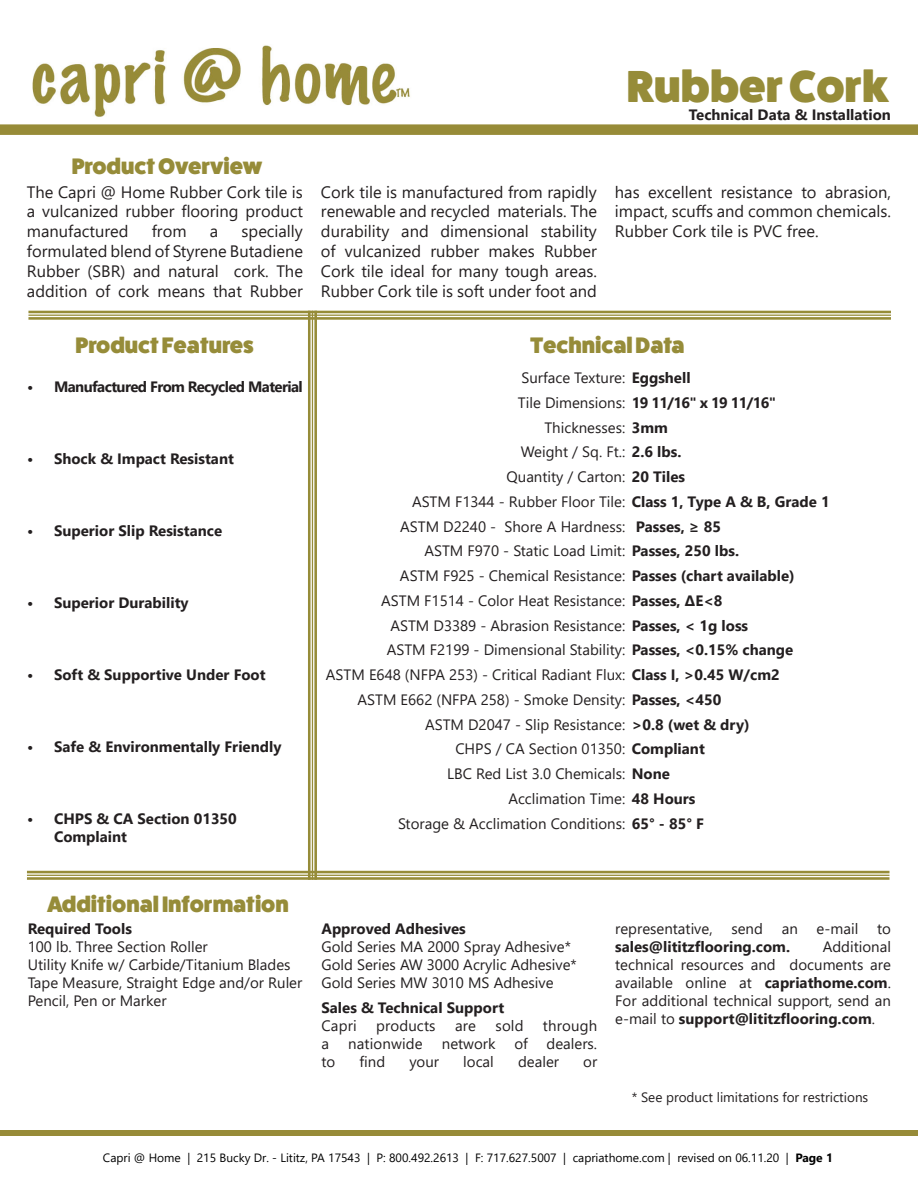
<style>
.page{position:relative;width:918px;height:1188px;background:#fff}
.page>*{position:absolute;margin:0;border:0;box-sizing:border-box;transform-origin:0 0}
.t1{font:800 45px "Fat Frank";color:#968c39}
.t2{font:800 22.5px "Fat Frank";color:#968c39}
.t3{font:16.5px/19.8px "Segoe UI";color:#231f20;text-align:justify}
.t4{font:15px/18px "Segoe UI";color:#231f20;text-align:justify}
.t5{font:700 15px/18px "Segoe UI";color:#231f20}
.t6{font:700 15px "Segoe UI";letter-spacing:-.04em;color:#231f20}
.t7{font:13.5px "Segoe UI";color:#231f20}
.t8{font:12px "Segoe UI";color:#000}
.s1{font-weight:700}
.s2{font-weight:400}
</style>
<div class="page">
<div style="left:0;top:124px;width:918px;height:11px;background:#978b38"></div>
<div style="left:0;top:1131px;width:918px;height:5px;background:#978b38"></div>
<img style="left:32px;top:45px;width:378px;height:72px">
<hr style="left:28px;top:311px;width:863px;height:2px;background:#968c39">
<hr style="left:28px;top:315px;width:863px;height:1px;background:#968c39">
<hr style="left:28px;top:317px;width:863px;height:3px;background:#968c39">
<hr style="left:27px;top:871px;width:862px;height:2px;background:#968c39">
<hr style="left:27px;top:875px;width:862px;height:1px;background:#968c39">
<hr style="left:27px;top:877px;width:862px;height:3px;background:#968c39">
<hr style="left:314px;top:311px;width:3px;height:569px;background:#968c39">
<hr style="left:312px;top:311px;width:1px;height:569px;background:#968c39">
<hr style="left:308px;top:311px;width:3px;height:569px;background:#968c39">
<h1 class="t1" style="left:627px;top:61px;width:264px">Rubber Cork</h1>
<p class="t2" style="left:72px;top:153px;width:192px">Product Overview</p>
<p class="t3" style="left:27px;top:180px;width:278px">The Capri @ Home Rubber Cork tile is a vulcanized rubber flooring product manufactured</p>
<p class="t3" style="left:152px;top:220px;width:36px">from</p>
<p class="t3" style="left:210px;top:220px;width:10px">a</p>
<p class="t3" style="left:27px;top:220px;width:278px;text-indent:215px">specially formulated blend of Styrene Butadiene Rubber (SBR) and natural cork. The addition of cork means that Rubber</p>
<p class="t2" style="left:76px;top:333px;width:180px">Product Features</p>
<p class="t6" style="left:27px;top:373px;width:277px">• Manufactured From Recycled Material</p>
<p class="t5" style="left:27px;top:449px;width:208px">• Shock &amp; Impact Resistant</p>
<p class="t5" style="left:27px;top:521px;width:197px">• Superior Slip Resistance</p>
<p class="t5" style="left:27px;top:593px;width:163px">• Superior Durability</p>
<p class="t5" style="left:27px;top:665px;width:240px">• Soft &amp; Supportive Under Foot</p>
<p class="t5" style="left:27px;top:737px;width:256px">• Safe &amp; Environmentally Friendly</p>
<p class="t5" style="left:54px;top:809px;width:184px;text-indent:-27px">• CHPS &amp; CA Section 01350<br>Complaint</p>
<p class="t5" style="left:689px;top:105px;width:204px">Technical Data &amp; Installation</p>
<p class="t3" style="left:321px;top:180px;width:278px">Cork tile is manufactured from rapidly renewable and recycled materials. The durability and dimensional stability of vulcanized rubber makes Rubber Cork tile ideal for many tough areas.<br>Rubber Cork tile is soft under foot and</p>
<p class="t3" style="left:615px;top:180px;width:278px">has excellent resistance to abrasion, impact, scuffs and common chemicals.<br>Rubber Cork tile is PVC free.</p>
<p class="t2" style="left:530px;top:333px;width:156px">Technical Data</p>
<p class="t4" style="left:521px;top:368px;width:171px">Surface Texture: <span class="s1">Eggshell</span></p>
<p class="t6" style="left:518px;top:389px;width:260px"><span class="s2">Tile Dimensions:</span> 19 11/16" x 19 11/16"</p>
<p class="t4" style="left:544px;top:417px;width:125px">Thicknesses: <span class="s1">3mm</span></p>
<p class="t4" style="left:521px;top:442px;width:162px">Weight / Sq. Ft.: <span class="s1">2.6 lbs.</span></p>
<p class="t4" style="left:507px;top:467px;width:180px">Quantity / Carton: <span class="s1">20 Tiles</span></p>
<p class="t4" style="left:412px;top:491px;width:419px">ASTM F1344 - Rubber Floor Tile: <span class="s1">Class 1, Type A &amp; B, Grade 1</span></p>
<p class="t4" style="left:400px;top:516px;width:227px">ASTM D2240 - Shore A Hardness:</p>
<p class="t4" style="left:424px;top:541px;width:316px">ASTM F970 - Static Load Limit: <span class="s1">Passes, 250 lbs.</span></p>
<p class="t4" style="left:400px;top:566px;width:396px">ASTM F925 - Chemical Resistance: <span class="s1">Passes (chart available)</span></p>
<p class="t4" style="left:381px;top:590px;width:343px">ASTM F1514 - Color Heat Resistance: <span class="s1">Passes, ∆E&lt;8</span></p>
<p class="t4" style="left:390px;top:615px;width:359px">ASTM D3389 - Abrasion Resistance: <span class="s1">Passes, &lt; 1g loss</span></p>
<p class="t4" style="left:387px;top:640px;width:408px">ASTM F2199 - Dimensional Stability: <span class="s1">Passes, &lt;0.15% change</span></p>
<p class="t4" style="left:326px;top:665px;width:455px">ASTM E648 (NFPA 253) - Critical Radiant Flux: <span class="s1">Class I, &gt;0.45 W/cm2</span></p>
<p class="t4" style="left:358px;top:689px;width:365px">ASTM E662 (NFPA 258) - Smoke Density: <span class="s1">Passes, &lt;450</span></p>
<p class="t4" style="left:425px;top:714px;width:326px">ASTM D2047 - Slip Resistance: <span class="s1">&gt;0.8 (wet &amp; dry)</span></p>
<p class="t4" style="left:455px;top:739px;width:251px">CHPS / CA Section 01350: <span class="s1">Compliant</span></p>
<p class="t4" style="left:447px;top:764px;width:224px">LBC Red List 3.0 Chemicals: <span class="s1">None</span></p>
<p class="t4" style="left:508px;top:788px;width:189px">Acclimation Time: <span class="s1">48 Hours</span></p>
<p class="t4" style="left:398px;top:813px;width:307px">Storage &amp; Acclimation Conditions: <span class="s1">65° - 85° F</span></p>
<p class="t5" style="left:636px;top:516px;width:87px">Passes, ≥ 85</p>
<p class="t2" style="left:48px;top:892px;width:243px">Additional Information</p>
<p class="t5" style="left:28px;top:918px;width:106px">Required Tools</p>
<p class="t4" style="left:28px;top:936px;width:182px">100 lb. Three Section Roller</p>
<p class="t4" style="left:28px;top:954px;width:264px">Utility Knife w/ Carbide/Titanium Blades</p>
<p class="t4" style="left:28px;top:972px;width:276px">Tape Measure, Straight Edge and/or Ruler</p>
<p class="t4" style="left:28px;top:990px;width:140px">Pencil, Pen or Marker</p>
<p class="t5" style="left:321px;top:918px;width:146px">Approved Adhesives</p>
<p class="t4" style="left:321px;top:936px;width:251px">Gold Series MA 2000 Spray Adhesive*</p>
<p class="t4" style="left:321px;top:954px;width:257px">Gold Series AW 3000 Acrylic Adhesive*</p>
<p class="t4" style="left:321px;top:972px;width:234px">Gold Series MW 3010 MS Adhesive</p>
<p class="t5" style="left:321px;top:997px;width:184px">Sales &amp; Technical Support</p>
<p class="t4" style="left:321px;top:1015px;width:37px">Capri</p>
<p class="t4" style="left:376px;top:1015px;width:61px">products</p>
<p class="t4" style="left:455px;top:1015px;width:23px">are</p>
<p class="t4" style="left:495px;top:1015px;width:30px">sold</p>
<p class="t4" style="left:543px;top:1015px;width:56px">through</p>
<p class="t4" style="left:321px;top:1033px;width:9px">a</p>
<p class="t4" style="left:348px;top:1033px;width:76px">nationwide</p>
<p class="t4" style="left:442px;top:1033px;width:55px">network</p>
<p class="t4" style="left:514px;top:1033px;width:15px">of</p>
<p class="t4" style="left:547px;top:1033px;width:52px">dealers.</p>
<p class="t4" style="left:321px;top:1051px;width:15px">to</p>
<p class="t4" style="left:360px;top:1051px;width:27px">find</p>
<p class="t4" style="left:409px;top:1051px;width:31px">your</p>
<p class="t4" style="left:463px;top:1051px;width:32px">local</p>
<p class="t4" style="left:518px;top:1051px;width:43px">dealer</p>
<p class="t4" style="left:583px;top:1051px;width:16px">or</p>
<p class="t4" style="left:615px;top:918px;width:99px">representative,</p>
<p class="t4" style="left:731px;top:918px;width:33px">send</p>
<p class="t4" style="left:782px;top:918px;width:18px">an</p>
<p class="t4" style="left:817px;top:918px;width:43px">e-mail</p>
<p class="t4" style="left:877px;top:918px;width:15px">to</p>
<p class="t5" style="left:615px;top:936px;width:176px">sales@lititzflooring.com.</p>
<p class="t4" style="left:615px;top:936px;width:277px;text-indent:208px">Additional technical resources and documents are available online at <span class="s1">capriathome.com</span>.<br>For additional technical support, send an e-mail to <span class="s1">support@lititzflooring.com</span>.</p>
<p class="t7" style="left:632px;top:1085px;width:238px">* See product limitations for restrictions</p>
<p class="t8" style="left:103px;top:1146px;width:732px">Capri @ Home | 215 Bucky Dr. - Lititz, PA 17543 | P: 800.492.2613 | F: 717.627.5007 | capriathome.com | revised on 06.11.20 | <span class="s1">Page 1</span></p>
</div>
